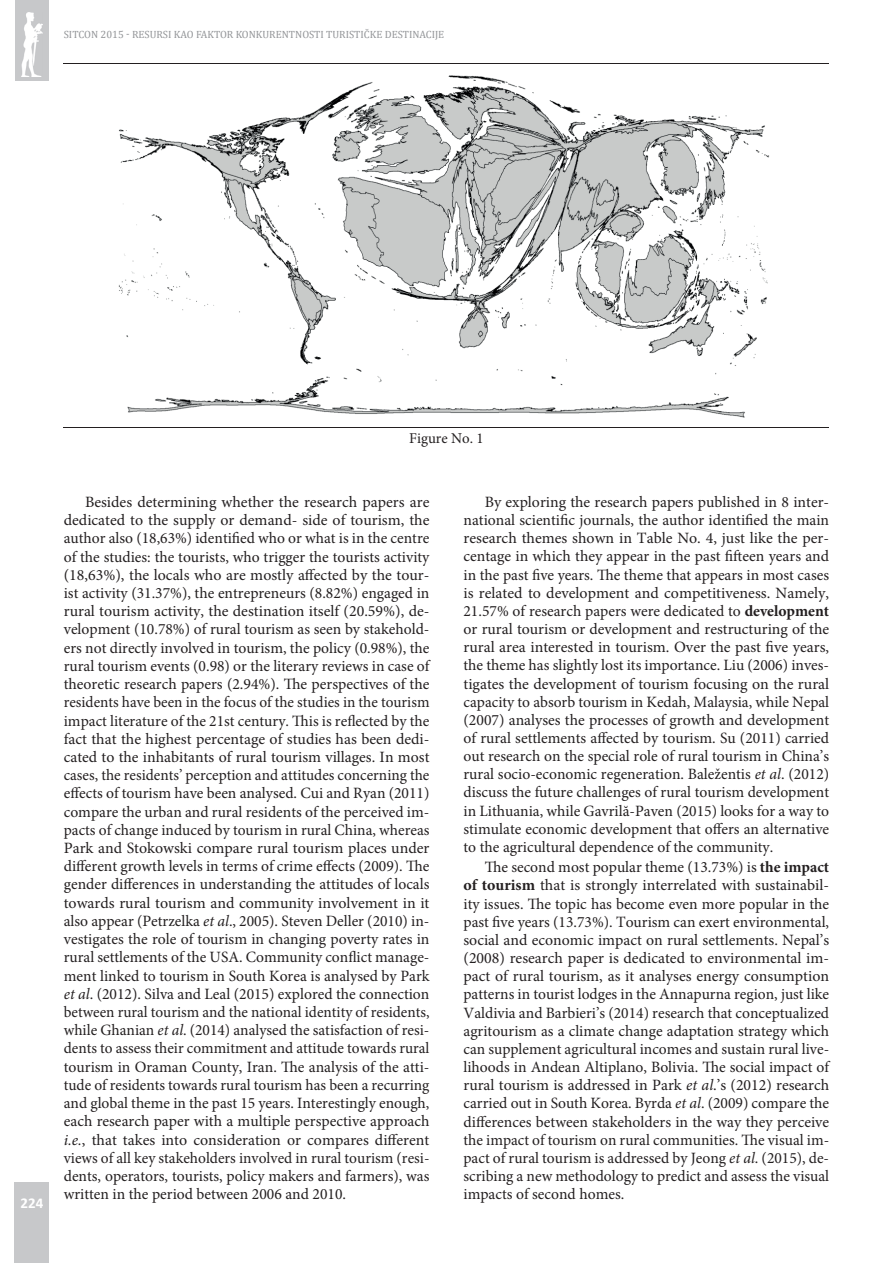
<style>
.page{position:relative;width:893px;height:1263px;background:#fff}
.page>*{position:absolute;margin:0;border:0;box-sizing:border-box;transform-origin:0 0}
.t1{font:15.75px/18.1px "Minion Pro";color:#231f20;text-align:justify}
.t2{font:15px "Minion Pro";color:#231f20}
.t3{font:700 15px "Calibri";color:#fff}
.t4{font:10.5px "Cambria";color:#939598}
.s1{font-style:italic}
.s2{font-weight:700}
</style>
<div class="page">
<div style="left:15px;top:1182px;width:34px;height:81px;background:#c7c8ca"></div>
<div style="left:15px;top:0;width:34px;height:81px;background:#c7c8ca"></div>
<img style="left:22px;top:13px;width:20px;height:64px">
<hr style="left:64px;top:64px;width:765px;height:1px;background:#231f20">
<hr style="left:64px;top:428px;width:765px;height:1px;background:#231f20">
<img style="left:118px;top:75px;width:652px;height:343px">
<p class="t4" style="left:64px;top:28px;width:382px">SITCON 2015 - RESURSI KAO FAKTOR KONKURENTNOSTI TURISTIČKE DESTINACIJE</p>
<p class="t3" style="left:20px;top:1194px;width:24px">224</p>
<p class="t2" style="left:409px;top:428px;width:76px">Figure No. 1</p>
<p class="t1" style="left:64px;top:493px;width:367px;text-indent:21px">Besides determining whether the research papers are dedicated to the supply or demand- side of tourism, the author also (18,63%) identified who or what is in the centre of the studies: the tourists, who trigger the tourists activity (18,63%), the locals who are mostly affected by the tour&shy;ist activity (31.37%), the entrepreneurs (8.82%) engaged in rural tourism activity, the destination itself (20.59%), de&shy;velopment (10.78%) of rural tourism as seen by stakehold&shy;ers not directly involved in tourism, the policy (0.98%), the rural tourism events (0.98) or the literary reviews in case of theoretic research papers (2.94%). The perspectives of the residents have been in the focus of the studies in the tourism impact literature of the 21st century. This is reflected by the fact that the highest percentage of studies has been dedi&shy;cated to the inhabitants of rural tourism villages. In most cases, the residents’ perception and attitudes concerning the effects of tourism have been analysed. Cui and Ryan (2011) compare the urban and rural residents of the perceived im&shy;pacts of change induced by tourism in rural China, whereas Park and Stokowski compare rural tourism places under different growth levels in terms of crime effects (2009). The gender differences in understanding the attitudes of locals towards rural tourism and community involvement in it also appear (Petrzelka <span class="s1">et al</span>., 2005). Steven Deller (2010) in&shy;vestigates the role of tourism in changing poverty rates in rural settlements of the USA. Community conflict manage&shy;ment linked to tourism in South Korea is analysed by Park <span class="s1">et al</span>. (2012). Silva and Leal (2015) explored the connection between rural tourism and the national identity of residents, while Ghanian <span class="s1">et al</span>. (2014) analysed the satisfaction of resi&shy;dents to assess their commitment and attitude towards rural tourism in Oraman County, Iran. The analysis of the atti&shy;tude of residents towards rural tourism has been a recurring and global theme in the past 15 years. Interestingly enough, each research paper with a multiple perspective approach <span class="s1">i.e.</span>, that takes into consideration or compares different views of all key stakeholders involved in rural tourism (resi&shy;dents, operators, tourists, policy makers and farmers), was written in the period between 2006 and 2010.</p>
<p class="t1" style="left:463px;top:493px;width:367px;text-indent:21px">By exploring the research papers published in 8 inter&shy;national scientific journals, the author identified the main research themes shown in Table No. 4, just like the per&shy;centage in which they appear in the past fifteen years and in the past five years. The theme that appears in most cases is related to development and competitiveness. Namely, 21.57% of research papers were dedicated to <span class="s2">development </span>or rural tourism or development and restructuring of the rural area interested in tourism. Over the past five years, the theme has slightly lost its importance. Liu (2006) inves&shy;tigates the development of tourism focusing on the rural capacity to absorb tourism in Kedah, Malaysia, while Nepal (2007) analyses the processes of growth and development of rural settlements affected by tourism. Su (2011) carried out research on the special role of rural tourism in China’s rural socio-economic regeneration. Baležentis <span class="s1">et al</span>. (2012) discuss the future challenges of rural tourism development in Lithuania, while Gavrilă-Paven (2015) looks for a way to stimulate economic development that offers an alternative to the agricultural dependence of the community.</p>
<p class="t1" style="left:463px;top:858px;width:367px;text-indent:21px">The second most popular theme (13.73%) is <span class="s2">the impact of tourism</span> that is strongly interrelated with sustainabil&shy;ity issues. The topic has become even more popular in the past five years (13.73%). Tourism can exert environmental, social and economic impact on rural settlements. Nepal’s (2008) research paper is dedicated to environmental im&shy;pact of rural tourism, as it analyses energy consumption patterns in tourist lodges in the Annapurna region, just like Valdivia and Barbieri’s (2014) research that conceptualized agritourism as a climate change adaptation strategy which can supplement agricultural incomes and sustain rural live&shy;lihoods in Andean Altiplano, Bolivia. The social impact of rural tourism is addressed in Park <span class="s1">et al</span>.’s (2012) research carried out in South Korea. Byrda <span class="s1">et al</span>. (2009) compare the differences between stakeholders in the way they perceive the impact of tourism on rural communities. The visual im&shy;pact of rural tourism is addressed by Jeong <span class="s1">et al</span>. (2015), de&shy;scribing a new methodology to predict and assess the visual impacts of second homes.</p>
</div>
